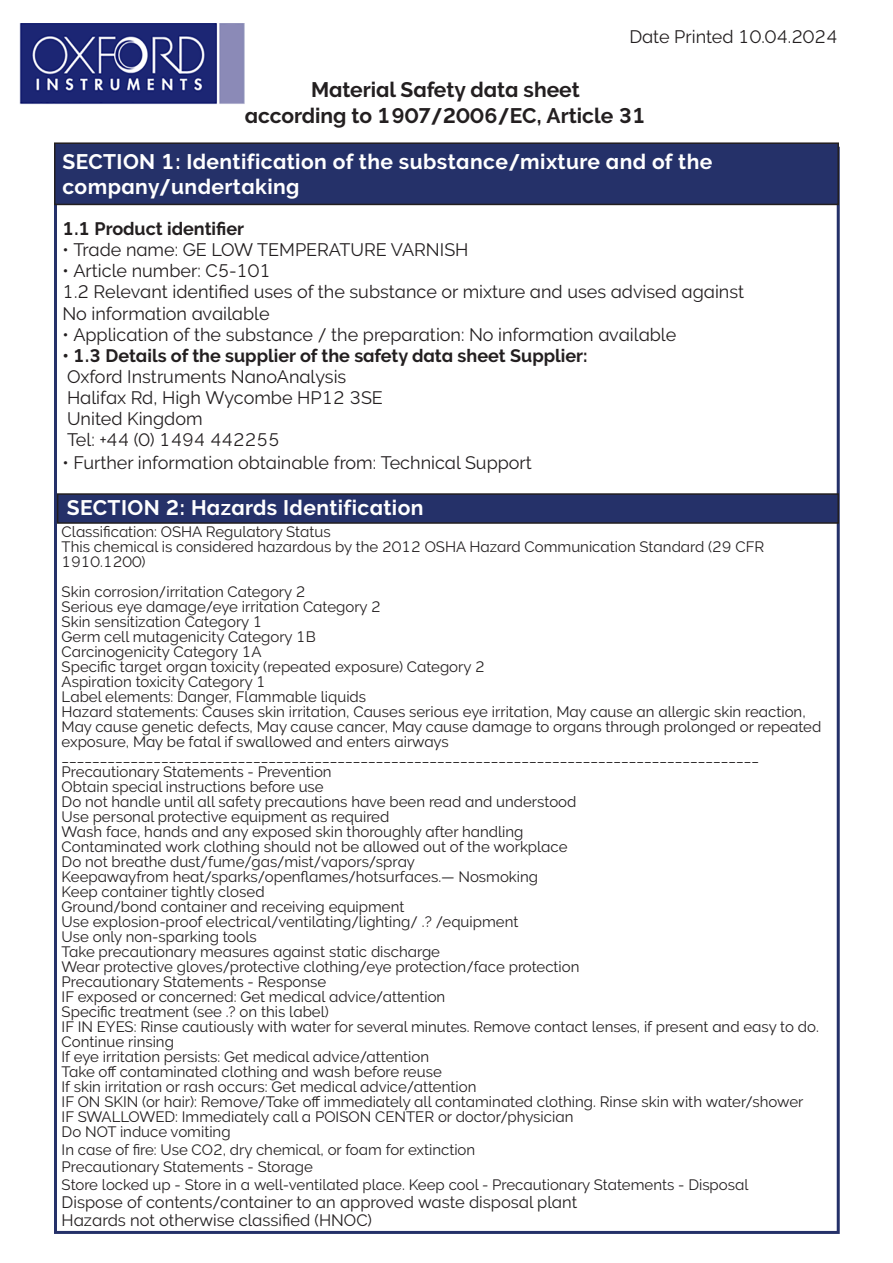
<style>
.page{position:relative;width:893px;height:1263px;background:#fff}
.page>*{position:absolute;margin:0;border:0;box-sizing:border-box;transform-origin:0 0}
.t1{font:21px "Oxford Raleway Bold";letter-spacing:.02em;color:#fff}
.t2{font:21px "Oxford Raleway Bold";color:#231f20}
.t3{font:18px "Oxford Raleway Regular";color:#231f20}
.t4{font:18px "Oxford Raleway Bold";color:#231f20}
.t5{font:16.5px "Oxford Raleway Regular";color:#231f20}
.t6{font:15px/15px "Oxford Raleway Regular";color:#231f20}
</style>
<div class="page">
<img style="left:19px;top:23px;width:226px;height:81px">
<div style="left:55px;top:143px;width:783px;height:61px;background:#253169"></div>
<div style="left:54px;top:142px;width:785px;height:63px;border:2px solid #231f20"></div>
<div style="left:58px;top:494px;width:780px;height:29px;background:#253169"></div>
<div style="left:57px;top:493px;width:782px;height:31px;border:2px solid #231f20"></div>
<p class="t3" style="left:629px;top:26px;width:210px">Date Printed 10.04.2024</p>
<p class="t2" style="left:311px;top:78px;width:270px">Material Safety data sheet</p>
<p class="t2" style="left:245px;top:103px;width:403px">according to 1907/2006/EC, Article 31</p>
<p class="t1" style="left:62px;top:149px;width:651px">SECTION 1: Identification of the substance/mixture and of the</p>
<p class="t1" style="left:62px;top:174px;width:239px">company/undertaking</p>
<p class="t4" style="left:62px;top:219px;width:183px">1.1 Product identifier</p>
<p class="t3" style="left:62px;top:240px;width:408px">· Trade name: GE LOW TEMPERATURE VARNISH</p>
<p class="t3" style="left:62px;top:261px;width:210px">· Article number: C5-101</p>
<p class="t3" style="left:62px;top:282px;width:683px">1.2 Relevant identified uses of the substance or mixture and uses advised against</p>
<p class="t3" style="left:62px;top:303px;width:209px">No information available</p>
<p class="t3" style="left:62px;top:324px;width:615px">· Application of the substance / the preparation: No information available</p>
<p class="t4" style="left:62px;top:345px;width:527px">· 1.3 Details of the supplier of the safety data sheet Supplier:</p>
<p class="t3" style="left:67px;top:366px;width:281px">Oxford Instruments NanoAnalysis</p>
<p class="t3" style="left:67px;top:387px;width:317px">Halifax Rd, High Wycombe HP12 3SE</p>
<p class="t3" style="left:67px;top:408px;width:137px">United Kingdom</p>
<p class="t3" style="left:67px;top:429px;width:214px">Tel: +44 (0) 1494 442255</p>
<p class="t3" style="left:62px;top:452px;width:471px">· Further information obtainable from: Technical Support</p>
<p class="t1" style="left:67px;top:495px;width:358px">SECTION 2: Hazards Identification</p>
<p class="t6" style="left:62px;top:524px;width:271px">Classification: OSHA Regulatory Status</p>
<p class="t6" style="left:62px;top:539px;width:704px">This chemical is considered hazardous by the 2012 OSHA Hazard Communication Standard (29 CFR<br>1910.1200)</p>
<p class="t6" style="left:62px;top:584px;width:245px">Skin corrosion/irritation Category 2</p>
<p class="t6" style="left:62px;top:599px;width:321px">Serious eye damage/eye irritation Category 2</p>
<p class="t6" style="left:62px;top:614px;width:202px">Skin sensitization Category 1</p>
<p class="t6" style="left:62px;top:629px;width:256px">Germ cell mutagenicity Category 1B</p>
<p class="t6" style="left:62px;top:644px;width:201px">Carcinogenicity Category 1A</p>
<p class="t6" style="left:62px;top:659px;width:425px">Specific target organ toxicity (repeated exposure) Category 2</p>
<p class="t6" style="left:62px;top:674px;width:206px">Aspiration toxicity Category 1</p>
<p class="t6" style="left:62px;top:689px;width:306px">Label elements: Danger, Flammable liquids</p>
<p class="t6" style="left:62px;top:704px;width:761px">Hazard statements: Causes skin irritation, Causes serious eye irritation, May cause an allergic skin reaction,<br>May cause genetic defects, May cause cancer, May cause damage to organs through prolonged or repeated exposure, May be fatal if swallowed and enters airways</p>
<p class="t6" style="left:62px;top:749px;width:699px">___________________________________________________________________________________________</p>
<p class="t6" style="left:62px;top:764px;width:271px">Precautionary Statements - Prevention</p>
<p class="t6" style="left:62px;top:779px;width:264px">Obtain special instructions before use</p>
<p class="t6" style="left:62px;top:794px;width:516px">Do not handle until all safety precautions have been read and understood</p>
<p class="t6" style="left:62px;top:809px;width:329px">Use personal protective equipment as required</p>
<p class="t6" style="left:62px;top:824px;width:463px">Wash face, hands and any exposed skin thoroughly after handling</p>
<p class="t6" style="left:62px;top:839px;width:507px">Contaminated work clothing should not be allowed out of the workplace</p>
<p class="t6" style="left:62px;top:854px;width:355px">Do not breathe dust/fume/gas/mist/vapors/spray</p>
<p class="t6" style="left:62px;top:869px;width:478px">Keepawayfrom heat/sparks/openflames/hotsurfaces.— Nosmoking</p>
<p class="t6" style="left:62px;top:884px;width:204px">Keep container tightly closed</p>
<p class="t6" style="left:62px;top:899px;width:344px">Ground/bond container and receiving equipment</p>
<p class="t6" style="left:62px;top:914px;width:458px">Use explosion-proof electrical/ventilating/lighting/ .? /equipment</p>
<p class="t6" style="left:62px;top:929px;width:197px">Use only non-sparking tools</p>
<p class="t6" style="left:62px;top:944px;width:380px">Take precautionary measures against static discharge</p>
<p class="t6" style="left:62px;top:959px;width:519px">Wear protective gloves/protective clothing/eye protection/face protection</p>
<p class="t6" style="left:62px;top:974px;width:266px">Precautionary Statements - Response</p>
<p class="t6" style="left:62px;top:989px;width:385px">IF exposed or concerned: Get medical advice/attention</p>
<p class="t6" style="left:62px;top:1004px;width:269px">Specific treatment (see .? on this label)</p>
<p class="t6" style="left:62px;top:1019px;width:759px">IF IN EYES: Rinse cautiously with water for several minutes. Remove contact lenses, if present and easy to do.<br>Continue rinsing</p>
<p class="t6" style="left:62px;top:1049px;width:369px">If eye irritation persists: Get medical advice/attention</p>
<p class="t6" style="left:62px;top:1064px;width:382px">Take off contaminated clothing and wash before reuse</p>
<p class="t6" style="left:62px;top:1079px;width:416px">If skin irritation or rash occurs: Get medical advice/attention</p>
<p class="t6" style="left:62px;top:1094px;width:743px">IF ON SKIN (or hair): Remove/Take off immediately all contaminated clothing. Rinse skin with water/shower</p>
<p class="t6" style="left:62px;top:1109px;width:513px">IF SWALLOWED: Immediately call a POISON CENTER or doctor/physician</p>
<p class="t6" style="left:62px;top:1124px;width:170px">Do NOT induce vomiting</p>
<p class="t6" style="left:62px;top:1142px;width:415px">In case of fire: Use CO2, dry chemical, or foam for extinction</p>
<p class="t6" style="left:62px;top:1159px;width:253px">Precautionary Statements - Storage</p>
<p class="t6" style="left:62px;top:1177px;width:688px">Store locked up - Store in a well-ventilated place. Keep cool - Precautionary Statements - Disposal</p>
<p class="t5" style="left:62px;top:1192px;width:517px">Dispose of contents/container to an approved waste disposal plant</p>
<p class="t5" style="left:62px;top:1210px;width:312px">Hazards not otherwise classified (HNOC)</p>
</div>
